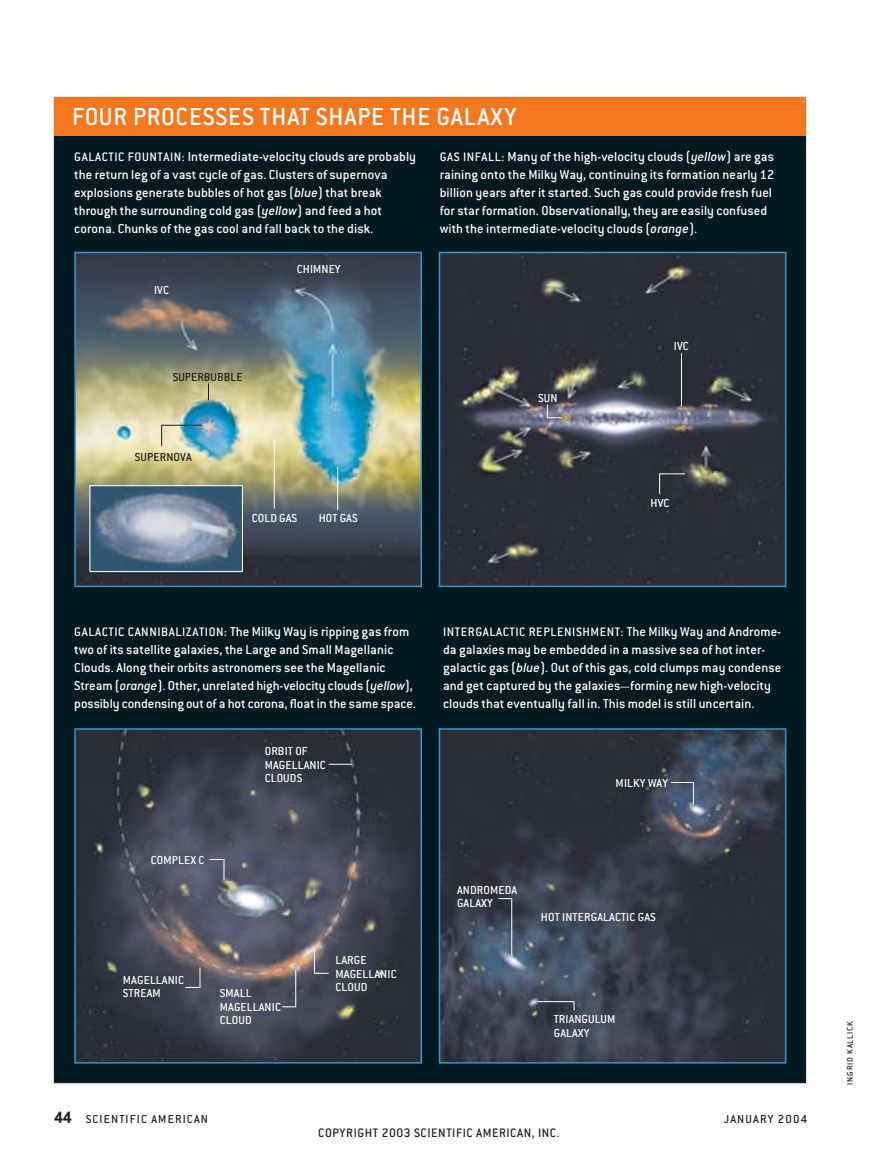
<style>
.page{position:relative;width:878px;height:1161px;background:#fff}
.page>*{position:absolute;margin:0;border:0;box-sizing:border-box;transform-origin:0 0}
.t1{font:500 27px "Conduit ITC";letter-spacing:.03em;color:#fff}
.t2{font:500 14.25px/18px "Conduit ITC";letter-spacing:.005em;color:#fff}
.t3{font:500 13.5px "Conduit ITC";letter-spacing:.04em;color:#fff}
.t4{font:500 13.5px "Conduit ITC";letter-spacing:.04em;color:#231f1f}
.t5{font:500 12.75px/13.5px "Conduit ITC";letter-spacing:.01em;color:#fff}
.t6{font:500 12.75px "Conduit ITC";letter-spacing:.09em;color:#231f1f}
.t7{font:500 12.75px "Conduit ITC";letter-spacing:.005em;color:#231f1f}
.t8{font:500 12.75px "Conduit ITC";letter-spacing:.01em;color:#231f1f}
.t9{font:500 9px "Conduit ITC";letter-spacing:.09em;color:#231f1f}
.s1{font-size:13.5px}
.s2{font-style:italic}
.s3{font-size:14.25px}
.s4{font-size:12px}
.s5{font-weight:700;font-size:18px}
</style>
<div class="page">
<div style="left:55px;top:132px;width:750px;height:950px;background:#031920"></div>
<img style="left:77px;top:255px;width:342px;height:329px">
<div style="left:74px;top:252px;width:348px;height:335px;border:2px solid #3794cc"></div>
<img style="left:91px;top:487px;width:150px;height:83px">
<div style="left:89px;top:485px;width:154px;height:87px;border:1px solid #fff"></div>
<img style="left:442px;top:255px;width:341px;height:329px">
<div style="left:439px;top:252px;width:347px;height:335px;border:2px solid #3794cc"></div>
<img style="left:77px;top:731px;width:342px;height:330px">
<div style="left:74px;top:728px;width:348px;height:336px;border:2px solid #3794cc"></div>
<img style="left:442px;top:731px;width:341px;height:330px">
<div style="left:439px;top:728px;width:347px;height:336px;border:2px solid #3794cc"></div>
<div style="left:54px;top:97px;width:752px;height:39px;background:#f4781f"></div>
<hr style="left:274px;top:439px;width:1px;height:70px;background:#fff">
<hr style="left:337px;top:467px;width:1px;height:43px;background:#fff">
<svg style="left:185px;top:782px;width:509px;height:229px;background:#414653"></svg>
<svg style="left:208px;top:383px;width:1px;height:17px"></svg>
<svg style="left:658px;top:473px;width:28px;height:22px"></svg>
<hr style="left:681px;top:353px;width:1px;height:54px;background:#fff">
<svg style="left:328px;top:764px;width:24px;height:1px"></svg>
<svg style="left:161px;top:424px;width:41px;height:23px"></svg>
<svg style="left:546px;top:404px;width:16px;height:14px"></svg>
<h1 class="t1" style="left:72px;top:101px;width:446px">FOUR PROCESSES THAT SHAPE THE GALAXY</h1>
<p class="t2" style="left:74px;top:148px;width:343px"><span class="s1">GALACTIC FOUNTAIN:</span> Intermediate-velocity clouds are probably the return leg of a vast cycle of gas. Clusters of supernova explosions generate bubbles of hot gas (<span class="s2">blue</span>) that break through the surrounding cold gas (<span class="s2">yellow</span>) and feed a hot corona. Chunks of the gas cool and fall back to the disk.</p>
<p class="t2" style="left:440px;top:148px;width:336px"><span class="s1">GAS INFALL:</span> Many of the high-velocity clouds (<span class="s2">yellow</span>) are gas raining onto the Milky Way, continuing its formation nearly 12 billion years after it started. Such gas could provide fresh fuel for star formation. Observationally, they are easily confused with the intermediate-velocity clouds (<span class="s2">orange</span>).</p>
<p class="t5" style="left:154px;top:283px;width:16px">IVC</p>
<p class="t5" style="left:297px;top:262px;width:45px">CHIMNEY</p>
<p class="t7" style="left:173px;top:370px;width:71px">SUPERBUBBLE</p>
<p class="t8" style="left:135px;top:450px;width:59px">SUPERNOVA</p>
<p class="t5" style="left:252px;top:511px;width:47px">COLD GAS</p>
<p class="t5" style="left:319px;top:511px;width:40px">HOT GAS</p>
<p class="t5" style="left:538px;top:391px;width:21px">SUN</p>
<p class="t5" style="left:673px;top:339px;width:16px">IVC</p>
<p class="t5" style="left:650px;top:496px;width:21px">HVC</p>
<p class="t2" style="left:74px;top:622px;width:343px"><span class="s1">GALACTIC CANNIBALIZATION:</span> The Milky Way is ripping gas from two of its satellite galaxies, the Large and Small Magellanic Clouds. Along their orbits astronomers see the Magellanic Stream (<span class="s2">orange</span>). Other, unrelated high-velocity clouds (<span class="s2">yellow</span>), possibly condensing out of a hot corona, float in the same space.</p>
<p class="t3" style="left:443px;top:624px;width:339px">INTERGALACTIC REPLENISHMENT: <span class="s3">The Milky Way and Androme-</span></p>
<p class="t2" style="left:443px;top:640px;width:340px">da galaxies may be embedded in a massive sea of hot inter&shy;galactic gas (<span class="s2">blue</span>). Out of this gas, cold clumps may condense and get captured by the galaxies<span class="s4">—</span>forming new high-velocity clouds that eventually fall in. This model is still uncertain.</p>
<p class="t5" style="left:151px;top:853px;width:55px">COMPLEX C</p>
<p class="t5" style="left:265px;top:745px;width:63px">ORBIT OF<br>MAGELLANIC<br>CLOUDS</p>
<p class="t5" style="left:123px;top:973px;width:63px">MAGELLANIC<br>STREAM</p>
<p class="t5" style="left:220px;top:987px;width:63px">SMALL<br>MAGELLANIC<br>CLOUD</p>
<p class="t5" style="left:335px;top:953px;width:63px">LARGE<br>MAGELLANIC<br>CLOUD</p>
<p class="t5" style="left:615px;top:776px;width:54px">MILKY WAY</p>
<p class="t5" style="left:457px;top:883px;width:62px">ANDROMEDA<br>GALAXY</p>
<p class="t5" style="left:541px;top:911px;width:116px">HOT INTERGALACTIC GAS</p>
<p class="t5" style="left:554px;top:1012px;width:63px">TRIANGULUM<br>GALAXY</p>
<p class="t6" style="left:54px;top:1112px;width:155px"><span class="s5">44</span> SCIENTIFIC AMERICAN</p>
<p class="t6" style="left:723px;top:1112px;width:85px">JANUARY 2004</p>
<p class="t4" style="left:318px;top:1125px;width:243px">COPYRIGHT 2003 SCIENTIFIC AMERICAN, INC.</p>
<p class="t9" style="left:845px;top:1084px;width:65px;rotate:-90deg">INGRID KALLICK</p>
</div>
